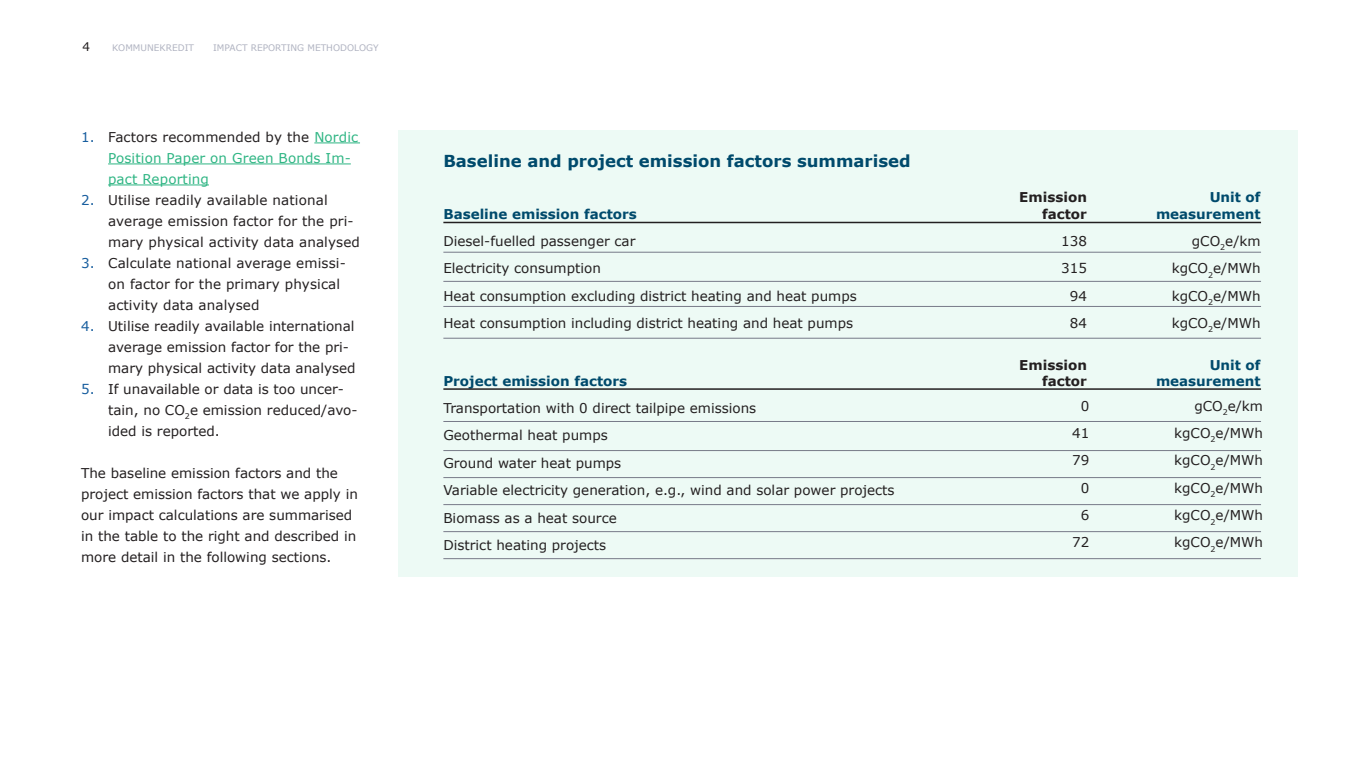
<style>
.page{position:relative;width:1361px;height:766px;background:#fff}
.page>*{position:absolute;margin:0;border:0;box-sizing:border-box;transform-origin:0 0}
.t1{font:700 16.5px "Verdana";color:#004a6c}
.t2{font:13.5px/21px "Verdana";color:#231f20}
.t3{font:700 13.5px/16.2px "Verdana";color:#004a6c;text-align:right}
.t4{font:13.5px/21px "Verdana";letter-spacing:.01em;color:#2eb583}
.t5{font:700 13.5px/16.2px "Verdana";color:#231f20;text-align:right}
.t6{font:12px "Verdana";color:#231f20}
.t7{font:9px "Verdana";color:#b0b3c1}
.s1{color:#175d9e}
.s2{color:#231f20}
</style>
<div class="page">
<hr style="left:314px;top:142px;width:46px;height:1px;background:#2eb583">
<hr style="left:108px;top:163px;width:243px;height:1px;background:#2eb583">
<hr style="left:108px;top:184px;width:101px;height:1px;background:#2eb583">
<div style="left:398px;top:130px;width:899px;height:446px;background:#edfaf5"></div>
<hr style="left:443px;top:222px;width:818px;height:1px;background:#231f20">
<hr style="left:443px;top:388px;width:818px;height:1px;background:#231f20">
<hr style="left:443px;top:252px;width:818px;height:1px;background:#777a88">
<hr style="left:443px;top:281px;width:818px;height:1px;background:#777a88">
<hr style="left:443px;top:306px;width:818px;height:1px;background:#777a88">
<hr style="left:443px;top:450px;width:818px;height:1px;background:#777a88">
<hr style="left:443px;top:338px;width:818px;height:1px;background:#777a88">
<hr style="left:443px;top:421px;width:818px;height:1px;background:#777a88">
<hr style="left:443px;top:504px;width:818px;height:1px;background:#777a88">
<hr style="left:443px;top:477px;width:818px;height:1px;background:#777a88">
<hr style="left:443px;top:531px;width:818px;height:1px;background:#777a88">
<hr style="left:443px;top:558px;width:818px;height:1px;background:#777a88">
<p class="t6" style="left:82px;top:38px;width:9px">4</p>
<p class="t7" style="left:112px;top:41px;width:83px">KOMMUNEKREDIT</p>
<p class="t7" style="left:213px;top:41px;width:167px">IMPACT REPORTING METHODOLOGY</p>
<p class="t4" style="left:108px;top:126px;width:252px;text-indent:-27px"><span class="s1">1.</span> <span class="s2">Factors recommended by the</span> Nordic<br>Position Paper on Green Bonds Im&shy;pact Reporting</p>
<p class="t2" style="left:108px;top:189px;width:253px;text-indent:-27px"><span class="s1">2.</span> Utilise readily available national average emission factor for the pri&shy;mary physical activity data analysed</p>
<p class="t2" style="left:108px;top:252px;width:239px;text-indent:-27px"><span class="s1">3.</span> Calculate national average emissi&shy;on factor for the primary physical activity data analysed</p>
<p class="t2" style="left:108px;top:315px;width:249px;text-indent:-27px"><span class="s1">4.</span> Utilise readily available international average emission factor for the pri&shy;mary physical activity data analysed</p>
<p class="t2" style="left:108px;top:378px;width:251px;text-indent:-27px"><span class="s1">5.</span> If unavailable or data is too uncer&shy;tain, no CO<sub>2</sub>e emission reduced/avo&shy;ided is reported.</p>
<p class="t2" style="left:81px;top:462px;width:278px">The baseline emission factors and the project emission factors that we apply in our impact calculations are summarised in the table to the right and described in more detail in the following sections.</p>
<p class="t1" style="left:443px;top:149px;width:469px">Baseline and project emission factors summarised</p>
<p class="t3" style="left:443px;top:205px;width:195px">Baseline emission factors</p>
<p class="t5" style="left:1019px;top:189px;width:69px">Emission factor</p>
<p class="t3" style="left:1156px;top:189px;width:106px">Unit of measurement</p>
<p class="t2" style="left:443px;top:230px;width:194px">Diesel-fuelled passenger car</p>
<p class="t2" style="left:1061px;top:230px;width:27px">138</p>
<p class="t2" style="left:1192px;top:230px;width:70px">gCO<sub>2</sub>e/km</p>
<p class="t2" style="left:443px;top:257px;width:159px">Electricity consumption</p>
<p class="t2" style="left:1061px;top:257px;width:27px">315</p>
<p class="t2" style="left:1171px;top:257px;width:90px">kgCO<sub>2</sub>e/MWh</p>
<p class="t2" style="left:443px;top:285px;width:415px">Heat consumption excluding district heating and heat pumps</p>
<p class="t2" style="left:1070px;top:285px;width:19px">94</p>
<p class="t2" style="left:1171px;top:285px;width:90px">kgCO<sub>2</sub>e/MWh</p>
<p class="t2" style="left:443px;top:312px;width:411px">Heat consumption including district heating and heat pumps</p>
<p class="t2" style="left:1070px;top:312px;width:19px">84</p>
<p class="t2" style="left:1171px;top:312px;width:90px">kgCO<sub>2</sub>e/MWh</p>
<p class="t3" style="left:443px;top:372px;width:185px">Project emission factors</p>
<p class="t5" style="left:1019px;top:356px;width:69px">Emission factor</p>
<p class="t3" style="left:1156px;top:356px;width:106px">Unit of measurement</p>
<p class="t2" style="left:443px;top:397px;width:314px">Transportation with 0 direct tailpipe emissions</p>
<p class="t2" style="left:1081px;top:395px;width:10px">0</p>
<p class="t2" style="left:1194px;top:395px;width:70px">gCO<sub>2</sub>e/km</p>
<p class="t2" style="left:443px;top:425px;width:166px">Geothermal heat pumps</p>
<p class="t2" style="left:1072px;top:422px;width:19px">41</p>
<p class="t2" style="left:1174px;top:422px;width:90px">kgCO<sub>2</sub>e/MWh</p>
<p class="t2" style="left:443px;top:452px;width:179px">Ground water heat pumps</p>
<p class="t2" style="left:1072px;top:449px;width:19px">79</p>
<p class="t2" style="left:1174px;top:449px;width:90px">kgCO<sub>2</sub>e/MWh</p>
<p class="t2" style="left:443px;top:479px;width:453px">Variable electricity generation, e.g., wind and solar power projects</p>
<p class="t2" style="left:1081px;top:477px;width:10px">0</p>
<p class="t2" style="left:1174px;top:477px;width:90px">kgCO<sub>2</sub>e/MWh</p>
<p class="t2" style="left:443px;top:507px;width:175px">Biomass as a heat source</p>
<p class="t2" style="left:1081px;top:504px;width:10px">6</p>
<p class="t2" style="left:1174px;top:504px;width:90px">kgCO<sub>2</sub>e/MWh</p>
<p class="t2" style="left:443px;top:534px;width:164px">District heating projects</p>
<p class="t2" style="left:1072px;top:531px;width:19px">72</p>
<p class="t2" style="left:1174px;top:531px;width:90px">kgCO<sub>2</sub>e/MWh</p>
</div>
